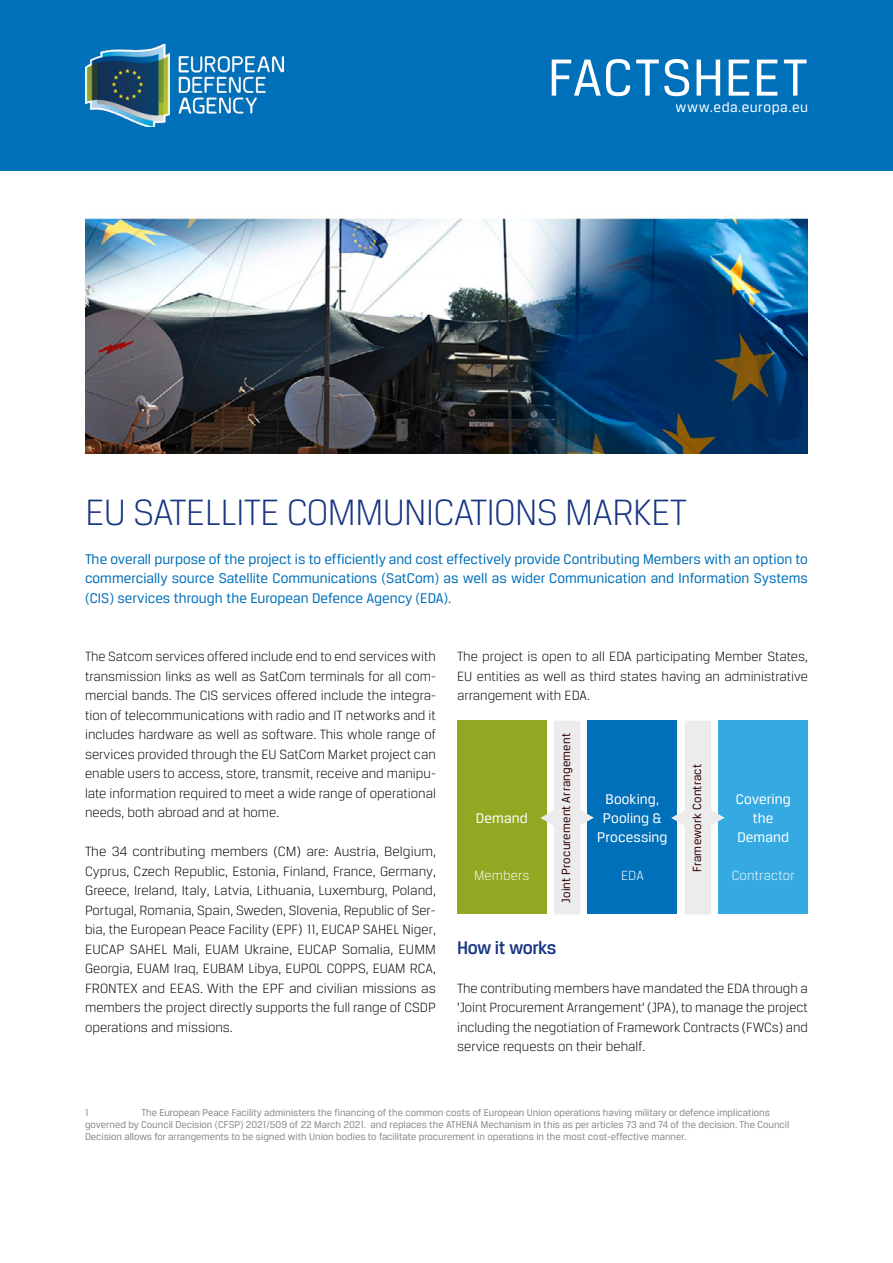
<style>
.page{position:relative;width:893px;height:1263px;background:#fff}
.page>*{position:absolute;margin:0;border:0;box-sizing:border-box;transform-origin:0 0}
.t1{font:55.5px "Breuer Text";letter-spacing:.02em;color:#fff}
.t2{font:300 39px "Breuer Text";letter-spacing:-.025em;color:#183683}
.t3{font:500 19.5px "Breuer Text";letter-spacing:-.03em;color:#183683}
.t4{font:15px/19.5px "Breuer Text";color:#0070ba;text-align:justify}
.t5{font:15px/18.9px "Breuer Text";letter-spacing:.01em;color:#fff;text-align:center}
.t6{font:15px "Breuer Text";letter-spacing:.035em;color:#fff}
.t7{font:300 14.25px/19.5px "Breuer Text";color:#000;text-align:justify}
.t8{font:300 14.1px "Breuer Text";letter-spacing:.01em;color:#fff}
.t9{font:12.6px "Breuer Text";letter-spacing:.015em;color:#310000}
.t10{font:10.5px/12px "Breuer Text";color:#878786}
</style>
<div class="page">
<div style="left:0;top:0;width:893px;height:170px;background:#0070ba"></div>
<img style="left:85px;top:45px;width:199px;height:81px">
<img style="left:85px;top:213px;width:723px;height:241px">
<div style="left:457px;top:721px;width:89px;height:193px;background:#92a823"></div>
<div style="left:588px;top:721px;width:89px;height:193px;background:#0070ba"></div>
<div style="left:718px;top:721px;width:90px;height:193px;background:#35a9e1"></div>
<svg style="left:540px;top:721px;width:54px;height:193px"></svg>
<svg style="left:671px;top:721px;width:54px;height:193px"></svg>
<h1 class="t1" style="left:548px;top:47px;width:262px">FACTSHEET</h1>
<p class="t6" style="left:675px;top:99px;width:134px">www.eda.europa.eu</p>
<h2 class="t2" style="left:85px;top:491px;width:604px">EU SATELLITE COMMUNICATIONS MARKET</h2>
<p class="t4" style="left:85px;top:549px;width:724px">The overall purpose of the project is to efficiently and cost effectively provide Contributing Members with an option to commercially source Satellite Communications (SatCom) as well as wider Communication and Information Systems (CIS) services through the European Defence Agency (EDA).</p>
<p class="t7" style="left:85px;top:647px;width:352px">The Satcom services offered include end to end services with transmission links as well as SatCom terminals for all com&shy;mercial bands. The CIS services offered include the integra&shy;tion of telecommunications with radio and IT networks and it includes hardware as well as software. This whole range of services provided through the EU SatCom Market project can enable users to access, store, transmit, receive and manipu&shy;late information required to meet a wide range of operational needs, both abroad and at home.</p>
<p class="t7" style="left:85px;top:842px;width:352px">The 34 contributing members (CM) are: Austria, Belgium, Cyprus, Czech Republic, Estonia, Finland, France, Germany, Greece, Ireland, Italy, Latvia, Lithuania, Luxemburg, Poland, Portugal, Romania, Spain, Sweden, Slovenia, Republic of Ser&shy;bia, the European Peace Facility (EPF) 11, EUCAP SAHEL Niger, EUCAP SAHEL Mali, EUAM Ukraine, EUCAP Somalia, EUMM Georgia, EUAM Iraq, EUBAM Libya, EUPOL COPPS, EUAM RCA, FRONTEX and EEAS. With the EPF and civilian missions as members the project directly supports the full range of CSDP operations and missions.</p>
<p class="t7" style="left:457px;top:647px;width:352px">The project is open to all EDA participating Member States, EU entities as well as third states having an administrative arrangement with EDA.</p>
<p class="t5" style="left:476px;top:808px;width:53px">Demand</p>
<p class="t8" style="left:474px;top:867px;width:57px">Members</p>
<p class="t9" style="left:559px;top:903px;width:171px;rotate:-90deg">Joint Procurement Arrangement</p>
<p class="t5" style="left:597px;top:789px;width:72px">Booking,<br>Pooling &amp;<br>Processing</p>
<p class="t8" style="left:621px;top:867px;width:24px">EDA</p>
<p class="t9" style="left:690px;top:872px;width:110px;rotate:-90deg">Framework Contract</p>
<p class="t5" style="left:736px;top:789px;width:56px">Covering the<br>Demand</p>
<p class="t8" style="left:732px;top:867px;width:64px">Contractor</p>
<h3 class="t3" style="left:457px;top:936px;width:101px">How it works</h3>
<p class="t7" style="left:457px;top:978px;width:352px">The contributing members have mandated the EDA through a ‘Joint Procurement Arrangement’ (JPA), to manage the project including the negotiation of Framework Contracts (FWCs) and service requests on their behalf.</p>
<p class="t10" style="left:85px;top:1106px;width:5px">1</p>
<p class="t10" style="left:85px;top:1106px;width:706px;text-indent:56px">The European Peace Facility administers the financing of the common costs of European Union operations having military or defence implications governed by Council Decision (CFSP) 2021/509 of 22 March 2021. and replaces the ATHENA Mechanism in this as per articles 73 and 74 of the decision. The Council<br>Decision allows for arrangements to be signed with Union bodies to facilitate procurement in operations in the most cost-effective manner.</p>
</div>
